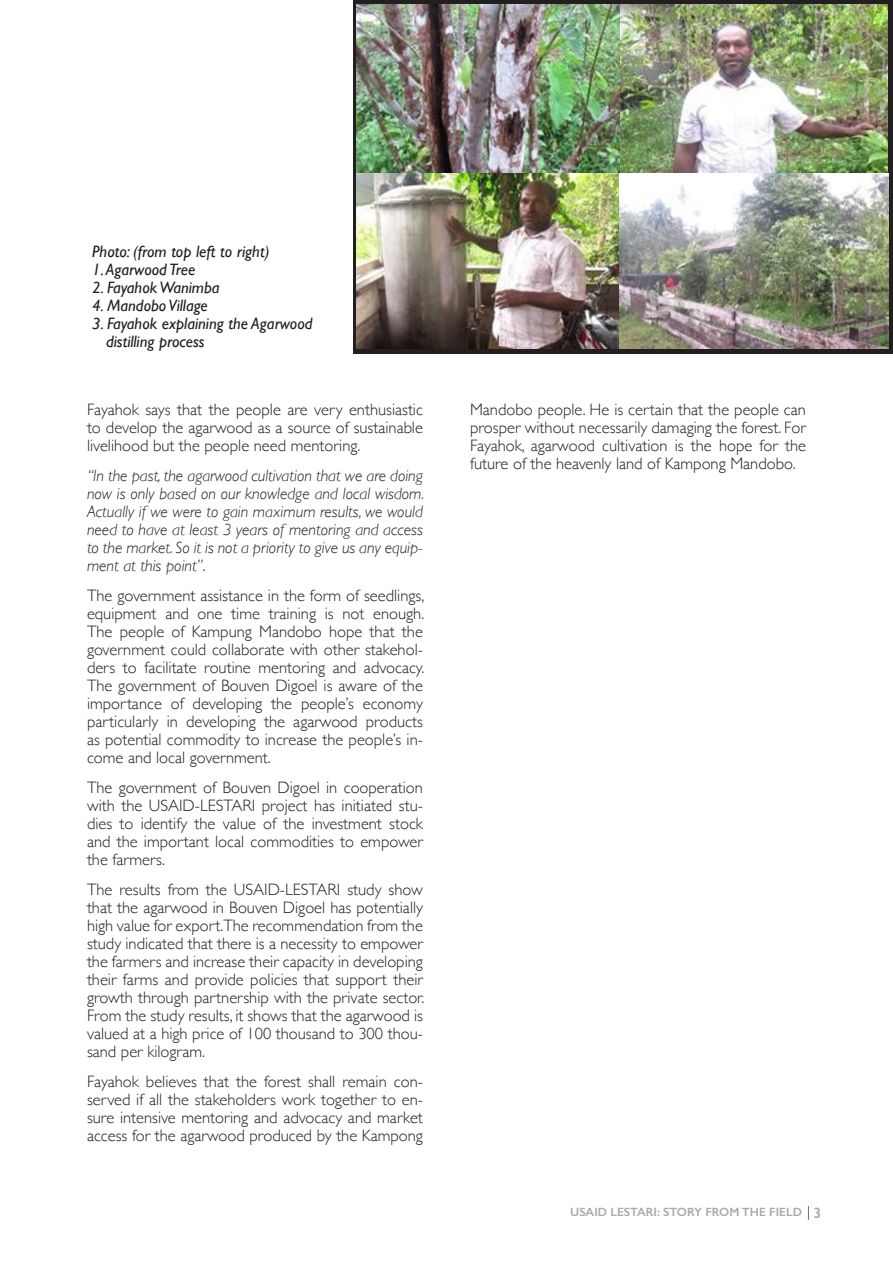
<style>
.page{position:relative;width:893px;height:1263px;background:#fff}
.page>*{position:absolute;margin:0;border:0;box-sizing:border-box;transform-origin:0 0}
.t1{font:300 16.5px/18px "Gill Sans";color:#231f20;text-align:justify}
.t2{font:italic 300 16.5px/18px "Gill Sans";color:#231f20;text-align:justify}
.t3{font:italic 16.5px/18px "Gill Sans";color:#231f20}
.t4{font:600 15px "Gill Sans";color:#a8a9ad}
.t5{font:600 12px "Gill Sans";color:#a8a9ad}
.s1{font-style:normal}
</style>
<div class="page">
<svg style="left:808px;top:1206px;width:1px;height:14px"></svg>
<div style="left:353px;top:1px;width:540px;height:353px;background:#231f20"></div>
<img style="left:620px;top:4px;width:268px;height:170px">
<img style="left:356px;top:4px;width:264px;height:345px">
<img style="left:620px;top:174px;width:269px;height:175px">
<p class="t3" style="left:92px;top:242px;width:179px">Photo: (from top left to right)</p>
<p class="t3" style="left:92px;top:260px;width:105px">1. Agarwood Tree</p>
<p class="t3" style="left:92px;top:278px;width:129px">2. Fayahok Wanimba</p>
<p class="t3" style="left:92px;top:296px;width:117px">4. Mandobo Village</p>
<p class="t3" style="left:106px;top:314px;width:208px;text-indent:-14px">3. Fayahok explaining the Agarwood distilling process</p>
<p class="t1" style="left:87px;top:400px;width:337px">Fayahok says that the people are very enthusiastic to develop the agarwood as a source of sustainable livelihood but the people need mentoring.</p>
<p class="t2" style="left:87px;top:466px;width:339px">“In the past, the agarwood cultivation that we are doing now is only based on our knowledge and local wisdom.<br>Actually if we were to gain maximum results, we would need to have at least 3 years of mentoring and access to the market. So it is not a priority to give us any equip&shy;ment at this point”<span class="s1">.</span></p>
<p class="t1" style="left:87px;top:586px;width:339px">The government assistance in the form of seedlings, equipment and one time training is not enough.<br>The people of Kampung Mandobo hope that the government could collaborate with other stakehol&shy;ders to facilitate routine mentoring and advocacy.<br>The government of Bouven Digoel is aware of the importance of developing the people’s economy particularly in developing the agarwood products as potential commodity to increase the people’s in&shy;come and local government.</p>
<p class="t1" style="left:87px;top:778px;width:337px">The government of Bouven Digoel in cooperation with the USAID-LESTARI project has initiated stu&shy;dies to identify the value of the investment stock and the important local commodities to empower the farmers.</p>
<p class="t1" style="left:87px;top:880px;width:339px">The results from the USAID-LESTARI study show that the agarwood in Bouven Digoel has potentially high value for export.The recommendation from the study indicated that there is a necessity to empower the farmers and increase their capacity in developing their farms and provide policies that support their growth through partnership with the private sector.<br>From the study results, it shows that the agarwood is valued at a high price of 100 thousand to 300 thou&shy;sand per kilogram.</p>
<p class="t1" style="left:87px;top:1072px;width:337px">Fayahok believes that the forest shall remain con&shy;served if all the stakeholders work together to en&shy;sure intensive mentoring and advocacy and market access for the agarwood produced by the Kampong</p>
<p class="t1" style="left:470px;top:400px;width:337px">Mandobo people. He is certain that the people can prosper without necessarily damaging the forest. For Fayahok, agarwood cultivation is the hope for the future of the heavenly land of Kampong Mandobo.</p>
<p class="t5" style="left:570px;top:1205px;width:233px">USAID LESTARI: STORY FROM THE FIELD</p>
<p class="t4" style="left:813px;top:1204px;width:9px">3</p>
</div>
